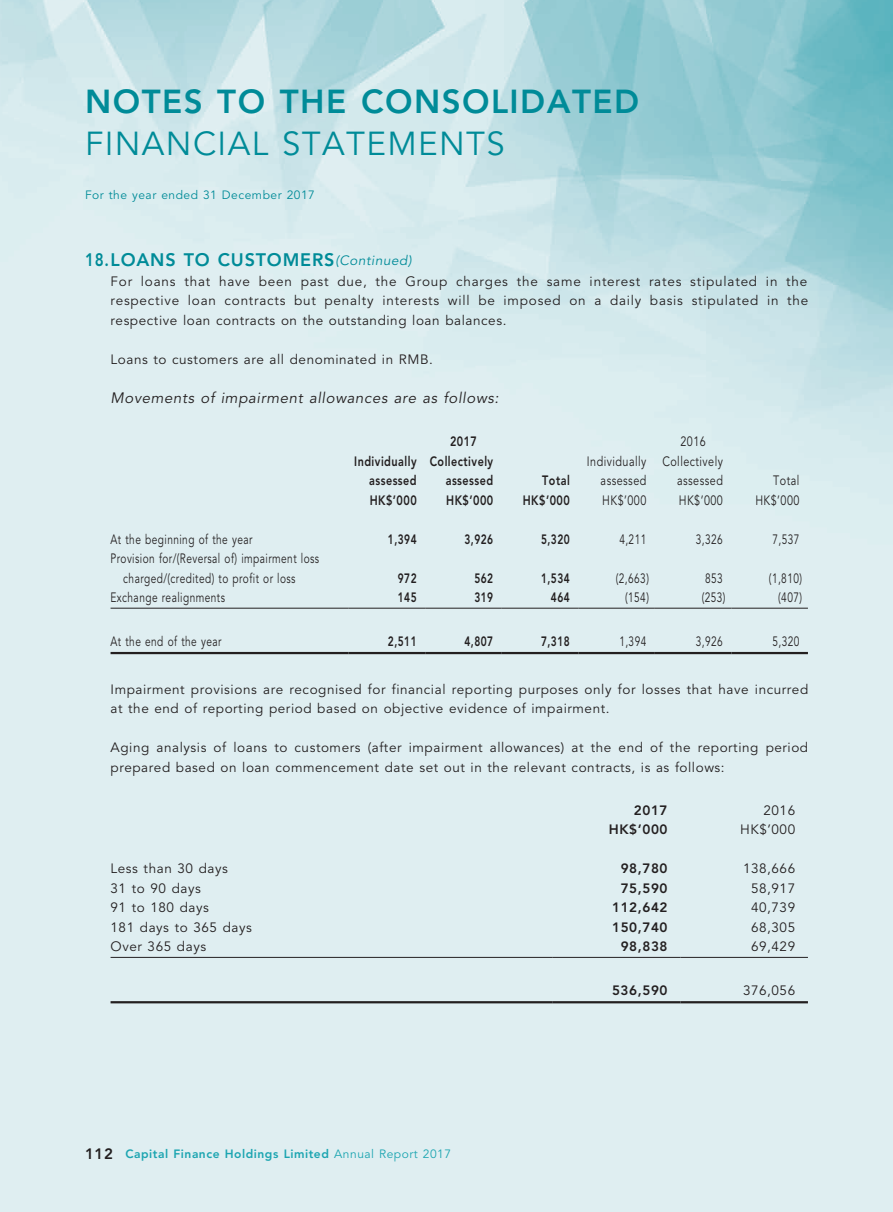
<style>
.page{position:relative;width:893px;height:1212px;background:#fff}
.page>*{position:absolute;margin:0;border:0;box-sizing:border-box;transform-origin:0 0}
.t1{font:800 33px "Avenir";color:#008b98}
.t2{font:33px "Avenir";letter-spacing:.04em;color:#008b98}
.t3{font:800 18px "Avenir";letter-spacing:.045em;color:#008b98}
.t4{font:800 18px "Avenir";letter-spacing:.045em;color:#008b98;scale:.85 1}
.t5{font:italic 15px "Avenir";letter-spacing:.04em;color:#231f20}
.t6{font:13.5px/19.5px "Avenir";letter-spacing:.04em;color:#231f20}
.t7{font:13.5px/19.5px "Avenir";letter-spacing:.04em;color:#231f20;scale:.75 1}
.t8{font:800 13.5px/19.5px "Avenir";letter-spacing:.045em;color:#231f20;text-align:right;scale:.8 1}
.t9{font:13.5px/19.5px "Avenir";letter-spacing:.04em;color:#231f20;text-align:right;scale:.8 1}
.t10{font:800 13.5px "Avenir";letter-spacing:.045em;color:#231f20;scale:.75 1}
.t11{font:800 13.5px "Avenir";letter-spacing:.045em;color:#231f20}
.t12{font:italic 13.5px "Avenir";letter-spacing:.04em;color:#008b98}
.t13{font:800 12px "Avenir";letter-spacing:.045em;color:#1ca5b1}
.t14{font:12px "Avenir";letter-spacing:.04em;color:#008b98}
.s1{font-size:15px;color:#231f20}
.s2{font-weight:400}
</style>
<div class="page">
<img style="left:0;top:0;width:893px;height:1212px">
<hr style="left:111px;top:608px;width:238px;height:1px;background:#231f20">
<hr style="left:349px;top:608px;width:76px;height:1px;background:#231f20">
<hr style="left:425px;top:608px;width:77px;height:1px;background:#231f20">
<hr style="left:502px;top:608px;width:76px;height:1px;background:#231f20">
<hr style="left:578px;top:608px;width:77px;height:1px;background:#231f20">
<hr style="left:655px;top:608px;width:76px;height:1px;background:#231f20">
<hr style="left:731px;top:608px;width:77px;height:1px;background:#231f20">
<hr style="left:111px;top:652px;width:238px;height:2px;background:#231f20">
<hr style="left:349px;top:652px;width:76px;height:2px;background:#231f20">
<hr style="left:425px;top:652px;width:77px;height:2px;background:#231f20">
<hr style="left:502px;top:652px;width:76px;height:2px;background:#231f20">
<hr style="left:578px;top:652px;width:77px;height:2px;background:#231f20">
<hr style="left:655px;top:652px;width:76px;height:2px;background:#231f20">
<hr style="left:731px;top:652px;width:77px;height:2px;background:#231f20">
<hr style="left:111px;top:957px;width:442px;height:1px;background:#231f20">
<hr style="left:553px;top:957px;width:127px;height:1px;background:#231f20">
<hr style="left:680px;top:957px;width:128px;height:1px;background:#231f20">
<hr style="left:111px;top:1001px;width:442px;height:2px;background:#231f20">
<hr style="left:553px;top:1001px;width:127px;height:2px;background:#231f20">
<hr style="left:680px;top:1001px;width:128px;height:2px;background:#231f20">
<h1 class="t1" style="left:85px;top:82px;width:24px">NOTES</h1>
<h1 class="t1" style="left:217px;top:82px;width:195px">TO THE CONSO</h1>
<h1 class="t1" style="left:491px;top:82px;width:41px">LIDATED</h1>
<h1 class="t2" style="left:85px;top:125px;width:421px">FINANCIAL STATEMENTS</h1>
<p class="t14" style="left:85px;top:188px;width:231px">For the year ended 31 December 2017</p>
<h2 class="t4" style="left:85px;top:249px;width:59px">18.LOANS</h2>
<h2 class="t3" style="left:184px;top:249px;width:74px">TO CUSTO</h2>
<h2 class="t3" style="left:283px;top:249px;width:30px">MERS</h2>
<p class="t12" style="left:335px;top:252px;width:78px">(Continued)</p>
<p class="t6" style="left:111px;top:272px;width:699px;text-align:justify">For loans that have been past due, the Group charges the same interest rates stipulated in the respective loan contracts but penalty interests will be imposed on a daily basis stipulated in the respective loan contracts on the outstanding loan balances.</p>
<p class="t6" style="left:111px;top:350px;width:324px">Loans to customers are all denominated in RMB.</p>
<p class="t5" style="left:111px;top:389px;width:390px">Movements of impairment allowances are as follows:</p>
<p class="t8" style="left:450px;top:432px;width:35px">2017</p>
<p class="t9" style="left:680px;top:432px;width:33px">2016</p>
<p class="t8" style="left:354px;top:451px;width:80px">Individually assessed</p>
<p class="t8" style="left:430px;top:451px;width:81px">Collectively assessed</p>
<p class="t9" style="left:587px;top:451px;width:76px">Individually assessed</p>
<p class="t9" style="left:662px;top:451px;width:77px">Collectively assessed</p>
<p class="t8" style="left:542px;top:471px;width:36px">Total</p>
<p class="t9" style="left:773px;top:471px;width:34px">Total</p>
<p class="t8" style="left:370px;top:490px;width:60px">HK$’000</p>
<p class="t8" style="left:446px;top:490px;width:60px">HK$’000</p>
<p class="t8" style="left:523px;top:490px;width:60px">HK$’000</p>
<p class="t9" style="left:602px;top:490px;width:57px">HK$’000</p>
<p class="t9" style="left:679px;top:490px;width:57px">HK$’000</p>
<p class="t9" style="left:755px;top:490px;width:57px">HK$’000</p>
<p class="t7" style="left:111px;top:529px;width:191px">At the beginning of the year</p>
<p class="t10" style="left:388px;top:531px;width:40px">1,394</p>
<p class="t10" style="left:464px;top:531px;width:40px">3,926</p>
<p class="t10" style="left:541px;top:531px;width:40px">5,320</p>
<p class="t7" style="left:619px;top:529px;width:38px">4,211</p>
<p class="t7" style="left:696px;top:529px;width:38px">3,326</p>
<p class="t7" style="left:772px;top:529px;width:38px">7,537</p>
<p class="t7" style="left:123px;top:549px;width:263px;text-indent:-13px">Provision for/(Reversal of) impairment loss charged/(credited) to profit or loss</p>
<p class="t10" style="left:398px;top:570px;width:27px">972</p>
<p class="t10" style="left:474px;top:570px;width:27px">562</p>
<p class="t10" style="left:541px;top:570px;width:40px">1,534</p>
<p class="t7" style="left:616px;top:568px;width:46px">(2,663)</p>
<p class="t7" style="left:705px;top:568px;width:25px">853</p>
<p class="t7" style="left:769px;top:568px;width:46px">(1,810)</p>
<p class="t7" style="left:111px;top:588px;width:154px">Exchange realignments</p>
<p class="t10" style="left:398px;top:589px;width:27px">145</p>
<p class="t10" style="left:474px;top:589px;width:27px">319</p>
<p class="t10" style="left:551px;top:589px;width:27px">464</p>
<p class="t7" style="left:625px;top:588px;width:33px">(154)</p>
<p class="t7" style="left:702px;top:588px;width:33px">(253)</p>
<p class="t7" style="left:778px;top:588px;width:33px">(407)</p>
<p class="t7" style="left:111px;top:631px;width:149px">At the end of the year</p>
<p class="t10" style="left:388px;top:633px;width:40px">2,511</p>
<p class="t10" style="left:464px;top:633px;width:40px">4,807</p>
<p class="t10" style="left:541px;top:633px;width:40px">7,318</p>
<p class="t7" style="left:619px;top:631px;width:38px">1,394</p>
<p class="t7" style="left:696px;top:631px;width:38px">3,926</p>
<p class="t7" style="left:772px;top:631px;width:38px">5,320</p>
<p class="t6" style="left:111px;top:679px;width:699px">Impairment provisions are recognised for financial reporting purposes only for losses that have incurred at the end of reporting period based on objective evidence of impairment.</p>
<p class="t6" style="left:111px;top:738px;width:699px">Aging analysis of loans to customers (after impairment allowances) at the end of the reporting period prepared based on loan commencement date set out in the relevant contracts, is as follows:</p>
<p class="t11" style="left:634px;top:802px;width:35px">2017</p>
<p class="t6" style="left:763px;top:801px;width:33px">2016</p>
<p class="t11" style="left:609px;top:821px;width:60px">HK$’000</p>
<p class="t6" style="left:740px;top:820px;width:57px">HK$’000</p>
<p class="t6" style="left:111px;top:859px;width:119px">Less than 30 days</p>
<p class="t11" style="left:621px;top:860px;width:48px">98,780</p>
<p class="t6" style="left:743px;top:859px;width:54px">138,666</p>
<p class="t6" style="left:111px;top:879px;width:92px">31 to 90 days</p>
<p class="t11" style="left:621px;top:880px;width:48px">75,590</p>
<p class="t6" style="left:751px;top:879px;width:46px">58,917</p>
<p class="t6" style="left:111px;top:898px;width:100px">91 to 180 days</p>
<p class="t11" style="left:612px;top:899px;width:57px">112,642</p>
<p class="t6" style="left:751px;top:898px;width:46px">40,739</p>
<p class="t6" style="left:111px;top:918px;width:143px">181 days to 365 days</p>
<p class="t11" style="left:612px;top:919px;width:57px">150,740</p>
<p class="t6" style="left:751px;top:918px;width:46px">68,305</p>
<p class="t6" style="left:111px;top:937px;width:97px">Over 365 days</p>
<p class="t11" style="left:621px;top:938px;width:48px">98,838</p>
<p class="t6" style="left:751px;top:937px;width:46px">69,429</p>
<p class="t11" style="left:612px;top:982px;width:57px">536,590</p>
<p class="t6" style="left:743px;top:981px;width:54px">376,056</p>
<p class="t13" style="left:85px;top:1147px;width:367px"><span class="s1">112</span> Capital Finance Holdings Limited <span class="s2">Annual Report 2017</span></p>
</div>
